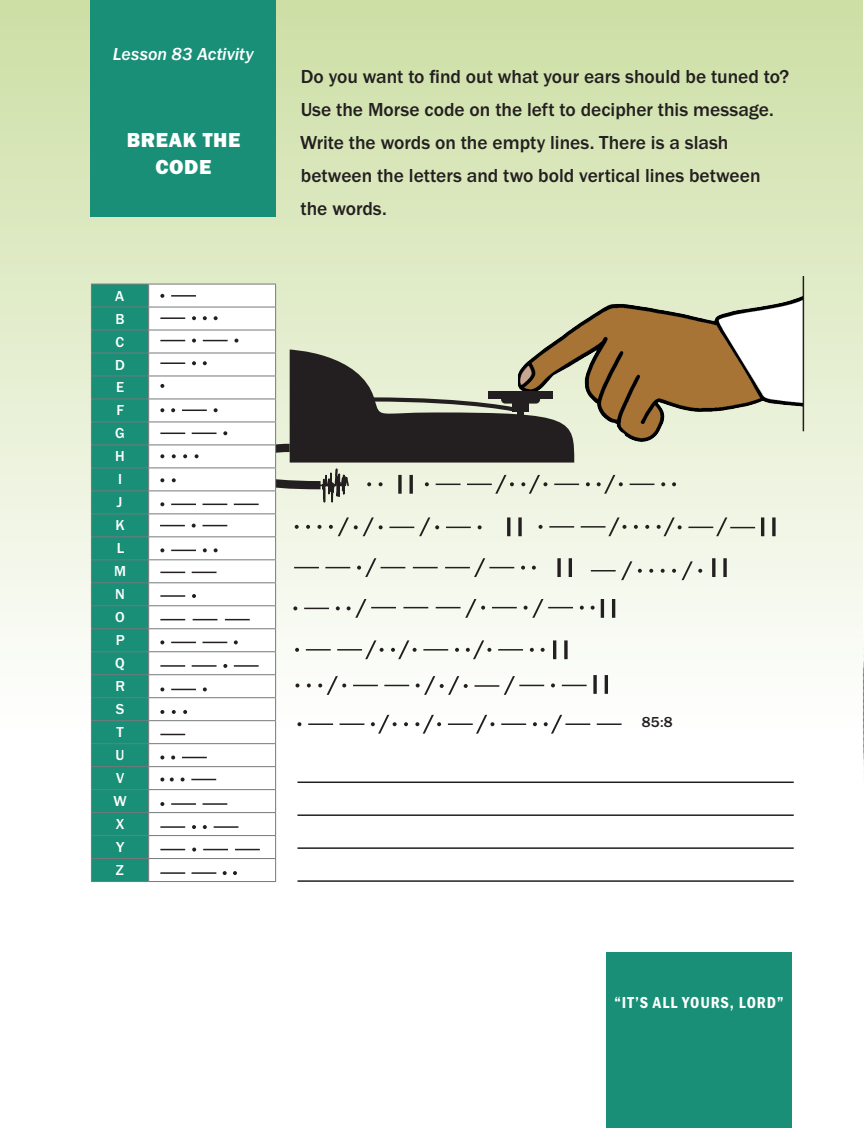
<style>
.page{position:relative;width:864px;height:1128px;background:#fff}
.page>*{position:absolute;margin:0;border:0;box-sizing:border-box;transform-origin:0 0}
.A_activity_title{font:21px/27px "Franklin Gothic URW Hea";letter-spacing:.025em;color:#fff;text-align:center}
.t1{font:500 19.5px/33px "Franklin Gothic URW";color:#231f20}
.A_top_tab_text{font:18px "Franklin Gothic URW Med Ita";color:#fff}
.A_bottom_tab_title{font:16.5px "Franklin Gothic URW Con Dem";letter-spacing:.055em;color:#fff}
.t2{font:500 15px "Franklin Gothic URW";color:#fff}
.t3{font:500 15px "Franklin Gothic URW";color:#231f20}
</style>
<div class="page">
<div style="left:0;top:0;width:863px;height:727px;background:linear-gradient(to bottom,#cddfa5,#fefefe)"></div>
<hr style="left:297px;top:814px;width:497px;height:1px;background:#231f20">
<hr style="left:297px;top:781px;width:497px;height:1px;background:#231f20">
<hr style="left:297px;top:847px;width:497px;height:1px;background:#231f20">
<hr style="left:297px;top:880px;width:497px;height:1px;background:#231f20">
<hr style="left:761px;top:517px;width:3px;height:19px;background:#231f20">
<svg style="left:772px;top:517px;width:4px;height:19px"></svg>
<hr style="left:712px;top:558px;width:3px;height:19px;background:#231f20">
<svg style="left:723px;top:558px;width:4px;height:19px"></svg>
<hr style="left:601px;top:599px;width:3px;height:18px;background:#231f20">
<hr style="left:612px;top:599px;width:3px;height:18px;background:#231f20">
<svg style="left:593px;top:675px;width:4px;height:18px"></svg>
<hr style="left:605px;top:675px;width:3px;height:18px;background:#231f20">
<div style="left:606px;top:952px;width:186px;height:175px;background:#188f76"></div>
<div style="left:90px;top:0;width:186px;height:216px;background:#188f76"></div>
<img style="left:792px;top:0;width:72px;height:816px">
<img style="left:574px;top:284px;width:229px;height:175px">
<hr style="left:803px;top:276px;width:1px;height:155px;background:#231f20">
<svg style="left:149px;top:285px;width:11px;height:596px"></svg>
<hr style="left:149px;top:284px;width:127px;height:1px;background:#76787b">
<hr style="left:149px;top:306px;width:127px;height:1px;background:#76787b">
<hr style="left:149px;top:329px;width:127px;height:1px;background:#76787b">
<hr style="left:149px;top:352px;width:127px;height:1px;background:#76787b">
<hr style="left:149px;top:375px;width:127px;height:1px;background:#76787b">
<hr style="left:149px;top:398px;width:127px;height:1px;background:#76787b">
<hr style="left:149px;top:421px;width:127px;height:1px;background:#76787b">
<hr style="left:149px;top:444px;width:127px;height:1px;background:#76787b">
<hr style="left:149px;top:467px;width:127px;height:1px;background:#76787b">
<hr style="left:149px;top:490px;width:127px;height:1px;background:#76787b">
<hr style="left:149px;top:513px;width:127px;height:1px;background:#76787b">
<hr style="left:149px;top:536px;width:127px;height:1px;background:#76787b">
<hr style="left:149px;top:559px;width:127px;height:1px;background:#76787b">
<hr style="left:149px;top:582px;width:127px;height:1px;background:#76787b">
<hr style="left:149px;top:605px;width:127px;height:1px;background:#76787b">
<hr style="left:149px;top:628px;width:127px;height:1px;background:#76787b">
<hr style="left:149px;top:651px;width:127px;height:1px;background:#76787b">
<hr style="left:149px;top:674px;width:127px;height:1px;background:#76787b">
<hr style="left:149px;top:697px;width:127px;height:1px;background:#76787b">
<hr style="left:149px;top:720px;width:127px;height:1px;background:#76787b">
<hr style="left:149px;top:743px;width:127px;height:1px;background:#76787b">
<hr style="left:149px;top:766px;width:127px;height:1px;background:#76787b">
<hr style="left:149px;top:789px;width:127px;height:1px;background:#76787b">
<hr style="left:149px;top:812px;width:127px;height:1px;background:#76787b">
<hr style="left:149px;top:835px;width:127px;height:1px;background:#76787b">
<hr style="left:149px;top:858px;width:127px;height:1px;background:#76787b">
<svg style="left:91px;top:284px;width:58px;height:597px;background:#1f8d76"></svg>
<hr style="left:91px;top:881px;width:58px;height:1px;background:#76787b">
<hr style="left:149px;top:881px;width:127px;height:1px;background:#76787b">
<hr style="left:730px;top:526px;width:25px;height:2px;background:#231f20">
<hr style="left:688px;top:526px;width:25px;height:2px;background:#231f20">
<svg style="left:682px;top:561px;width:20px;height:19px"></svg>
<svg style="left:634px;top:525px;width:4px;height:3px"></svg>
<svg style="left:645px;top:525px;width:4px;height:3px"></svg>
<svg style="left:638px;top:568px;width:4px;height:4px"></svg>
<svg style="left:649px;top:568px;width:4px;height:4px"></svg>
<svg style="left:661px;top:568px;width:4px;height:4px"></svg>
<svg style="left:672px;top:568px;width:4px;height:4px"></svg>
<hr style="left:562px;top:684px;width:25px;height:2px;background:#231f20">
<svg style="left:580px;top:605px;width:4px;height:4px"></svg>
<svg style="left:591px;top:605px;width:4px;height:4px"></svg>
<hr style="left:565px;top:723px;width:25px;height:2px;background:#231f20">
<hr style="left:597px;top:723px;width:25px;height:2px;background:#231f20">
<hr style="left:554px;top:483px;width:25px;height:2px;background:#231f20">
<svg style="left:586px;top:482px;width:4px;height:4px"></svg>
<hr style="left:630px;top:483px;width:24px;height:2px;background:#231f20">
<svg style="left:661px;top:482px;width:4px;height:4px"></svg>
<svg style="left:672px;top:482px;width:4px;height:4px"></svg>
<svg style="left:597px;top:475px;width:26px;height:18px"></svg>
<svg style="left:160px;top:284px;width:414px;height:597px"></svg>
<hr style="left:235px;top:848px;width:25px;height:2px;background:#231f20">
<svg style="left:581px;top:517px;width:45px;height:19px"></svg>
<svg style="left:591px;top:561px;width:41px;height:19px"></svg>
<svg style="left:657px;top:517px;width:25px;height:19px"></svg>
<svg style="left:716px;top:517px;width:11px;height:19px"></svg>
<p class="A_top_tab_text" style="left:113px;top:43px;width:142px">Lesson 83 Activity</p>
<p class="A_activity_title" style="left:127px;top:125px;width:115px">BREAK THE<br>CODE</p>
<p class="t2" style="left:115px;top:286px;width:11px">A</p>
<p class="t2" style="left:115px;top:309px;width:11px">B</p>
<p class="t2" style="left:115px;top:332px;width:10px">C</p>
<p class="t2" style="left:115px;top:355px;width:11px">D</p>
<p class="t2" style="left:116px;top:378px;width:10px">E</p>
<p class="t2" style="left:117px;top:401px;width:9px">F</p>
<p class="t2" style="left:115px;top:424px;width:11px">G</p>
<p class="t2" style="left:115px;top:447px;width:11px">H</p>
<p class="t2" style="left:118px;top:470px;width:6px">I</p>
<p class="t2" style="left:117px;top:493px;width:7px">J</p>
<p class="t2" style="left:116px;top:516px;width:11px">K</p>
<p class="t2" style="left:117px;top:539px;width:9px">L</p>
<p class="t2" style="left:114px;top:562px;width:14px">M</p>
<p class="t2" style="left:115px;top:585px;width:11px">N</p>
<p class="t2" style="left:115px;top:608px;width:11px">O</p>
<p class="t2" style="left:116px;top:631px;width:10px">P</p>
<p class="t2" style="left:115px;top:654px;width:11px">Q</p>
<p class="t2" style="left:115px;top:676px;width:11px">R</p>
<p class="t2" style="left:116px;top:699px;width:10px">S</p>
<p class="t2" style="left:117px;top:722px;width:9px">T</p>
<p class="t2" style="left:115px;top:745px;width:10px">U</p>
<p class="t2" style="left:116px;top:768px;width:10px">V</p>
<p class="t2" style="left:113px;top:791px;width:15px">W</p>
<p class="t2" style="left:116px;top:814px;width:10px">X</p>
<p class="t2" style="left:116px;top:837px;width:10px">Y</p>
<p class="t2" style="left:116px;top:860px;width:9px">Z</p>
<p class="t1" style="left:300px;top:60px;width:491px">Do you want to find out what your ears should be tuned to?<br>Use the Morse code on the left to decipher this message.<br>Write the words on the empty lines. There is a slash between the letters and two bold vertical lines between the words.</p>
<p class="t3" style="left:642px;top:713px;width:32px">85:8</p>
<p class="A_bottom_tab_title" style="left:614px;top:991px;width:171px">“IT’S ALL YOURS, LORD”</p>
</div>
